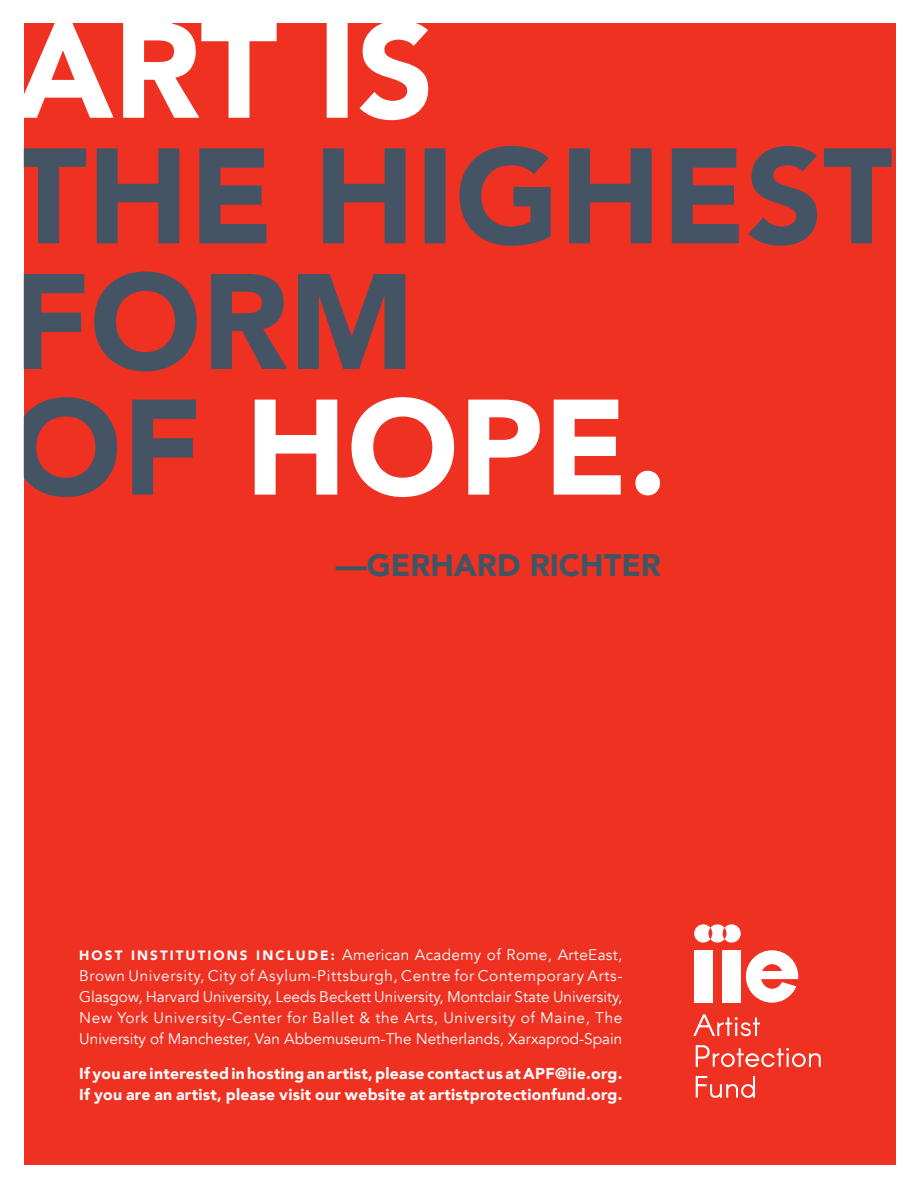
<style>
.page{position:relative;width:919px;height:1189px;background:#fff}
.page>*{position:absolute;margin:0;border:0;box-sizing:border-box;transform-origin:0 0}
.t1{font:900 30.9px "Avenir";color:#3f5564}
.t2{font:900 15.75px/21px "Avenir";letter-spacing:.02em;color:#fff}
.t3{font:15.3px/21px "Avenir";color:#fff;text-align:justify}
.s1{font-weight:900;font-size:13.5px}
</style>
<div class="page">
<div style="left:24px;top:24px;width:870px;height:1140px;background:#ef3122"></div>
<svg style="left:254px;top:397px;width:405px;height:100px"></svg>
<svg style="left:24px;top:397px;width:172px;height:100px"></svg>
<svg style="left:24px;top:271px;width:381px;height:100px"></svg>
<svg style="left:24px;top:146px;width:867px;height:100px"></svg>
<svg style="left:24px;top:23px;width:404px;height:97px"></svg>
<div style="left:693px;top:949px;width:19px;height:53px;background:#fff"></div>
<div style="left:721px;top:949px;width:19px;height:53px;background:#fff"></div>
<svg style="left:745px;top:950px;width:52px;height:52px"></svg>
<svg style="left:694px;top:924px;width:46px;height:18px"></svg>
<svg style="left:693px;top:1014px;width:66px;height:21px"></svg>
<svg style="left:695px;top:1045px;width:125px;height:21px"></svg>
<svg style="left:695px;top:1076px;width:59px;height:21px"></svg>
<h1 class="t1" style="left:335px;top:538px;width:326px">—GERHARD RICHTER</h1>
<p class="t3" style="left:79px;top:944px;width:544px"><span class="s1">HOST INSTITUTIONS INCLUDE:</span> American Academy of Rome, ArteEast, Brown University, City of Asylum-Pittsburgh, Centre for Contemporary Arts-Glasgow, Harvard University, Leeds Beckett University, Montclair State University, New York University-Center for Ballet &amp; the Arts, University of Maine, The University of Manchester, Van Abbemuseum-The Netherlands, Xarxaprod-Spain</p>
<p class="t2" style="left:79px;top:1062px;width:544px">If you are interested in hosting an artist, please contact us at APF@iie.org.<br>If you are an artist, please visit our website at artistprotectionfund.org.</p>
</div>
